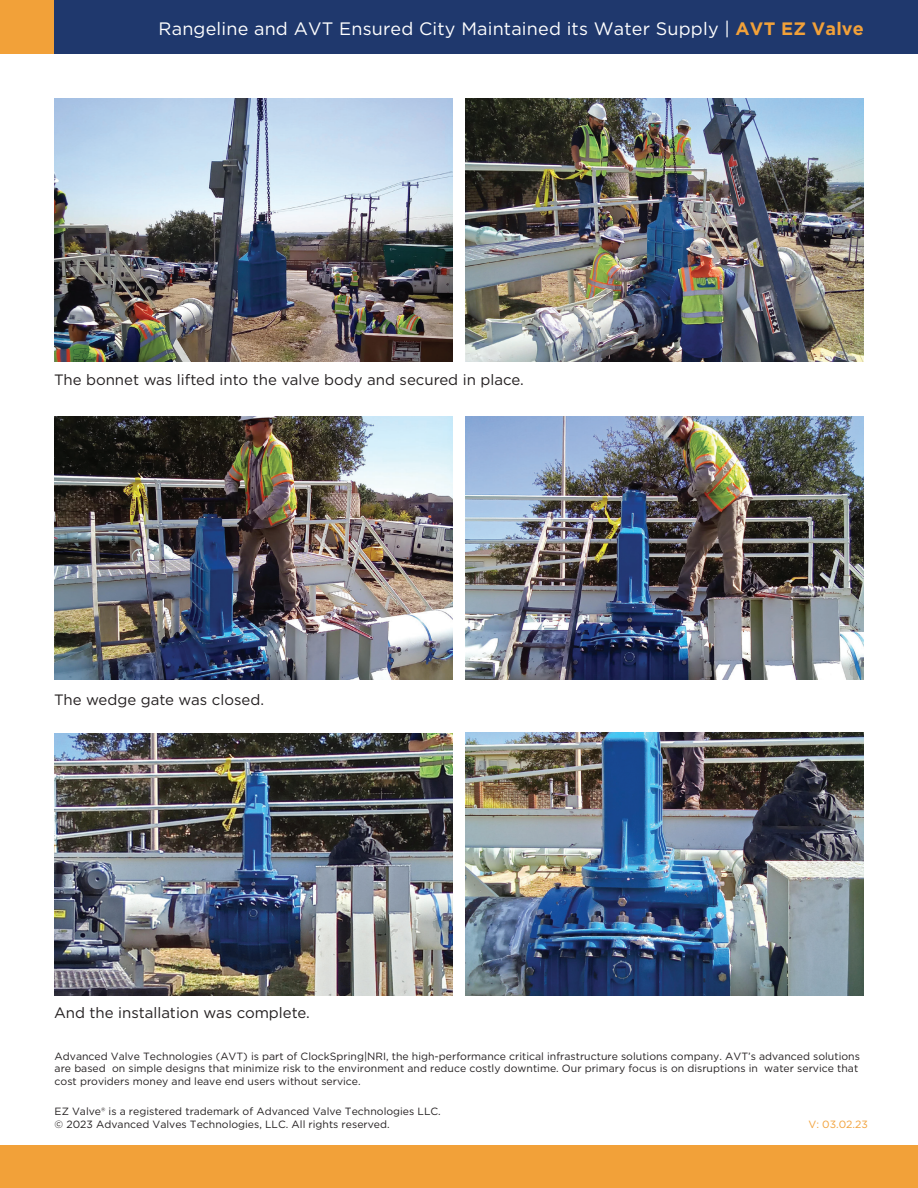
<style>
.page{position:relative;width:918px;height:1188px;background:#fff}
.page>*{position:absolute;margin:0;border:0;box-sizing:border-box;transform-origin:0 0}
.t1{font:18px "Gotham";letter-spacing:.01em;color:#fff}
.t2{font:15px "Gotham";color:#231f20}
.t3{font:10.5px/12.6px "Gotham";color:#231f20}
.t4{font:10.5px "Gotham";color:#f2a139}
.s1{font-weight:700;color:#f2a139}
</style>
<div class="page">
<div style="left:0;top:0;width:918px;height:54px;background:#1f386d"></div>
<div style="left:0;top:0;width:54px;height:54px;background:#f2a139"></div>
<div style="left:0;top:1145px;width:918px;height:43px;background:#f2a139"></div>
<img style="left:54px;top:98px;width:398px;height:263px">
<img style="left:466px;top:98px;width:398px;height:263px">
<img style="left:54px;top:417px;width:398px;height:262px">
<img style="left:466px;top:417px;width:398px;height:262px">
<img style="left:54px;top:734px;width:398px;height:262px">
<img style="left:466px;top:732px;width:398px;height:264px">
<h1 class="t1" style="left:159px;top:17px;width:707px">Rangeline and AVT Ensured City Maintained its Water Supply | <span class="s1">AVT EZ Valve</span></h1>
<h2 class="t2" style="left:54px;top:370px;width:471px">The bonnet was lifted into the valve body and secured in place.</h2>
<h2 class="t2" style="left:54px;top:690px;width:212px">The wedge gate was closed.</h2>
<h2 class="t2" style="left:54px;top:1003px;width:258px">And the installation was complete.</h2>
<p class="t3" style="left:55px;top:1050px;width:807px">Advanced Valve Technologies (AVT) is part of ClockSpring|NRI, the high-performance critical infrastructure solutions company. AVT’s advanced solutions are based on simple designs that minimize risk to the environment and reduce costly downtime. Our primary focus is on disruptions in water service that cost providers money and leave end users without service.</p>
<p class="t3" style="left:55px;top:1105px;width:388px">EZ Valve® is a registered trademark of Advanced Valve Technologies LLC. © 2023 Advanced Valves Technologies, LLC. All rights reserved.</p>
<p class="t4" style="left:808px;top:1117px;width:61px">V: 03.02.23</p>
</div>
